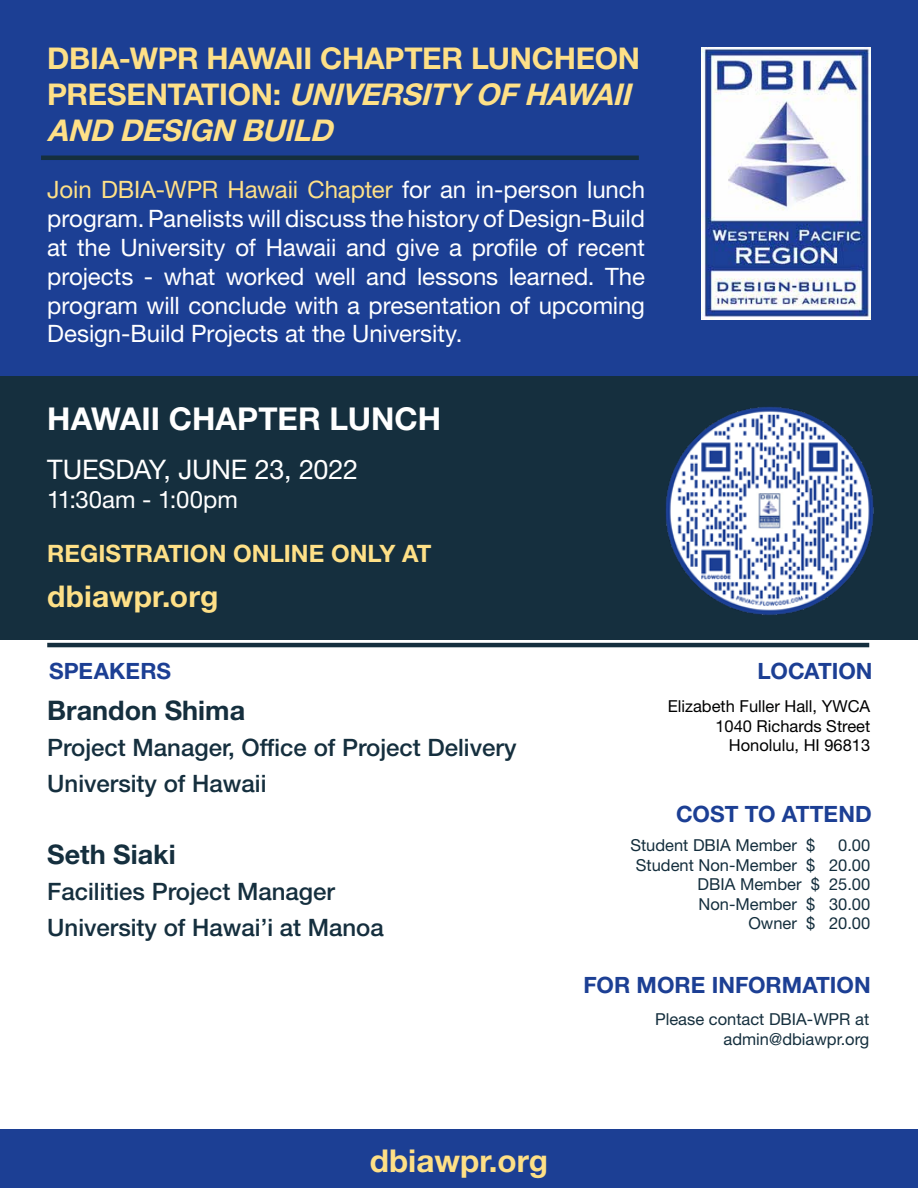
<style>
.page{position:relative;width:918px;height:1188px;background:#fff}
.page>*{position:absolute;margin:0;border:0;box-sizing:border-box;transform-origin:0 0}
.t1{font:700 31.5px "Helvetica Neue LT Std";color:#fff}
.t2{font:700 31.5px "Helvetica Neue LT Std";color:#fee086}
.t3{font:700 30px/36px "Helvetica Neue LT Std";letter-spacing:-.01em;color:#fee087;text-align:justify}
.t4{font:700 27px "Helvetica Neue LT Std";color:#152f3e}
.t5{font:27px "Helvetica Neue LT Std";letter-spacing:-.005em;color:#fff}
.t6{font:24px/28.8px "Helvetica Neue LT Std";letter-spacing:-.005em;color:#fff;text-align:justify}
.t7{font:500 24px/36px "Helvetica Neue LT Std";color:#152f3e}
.t8{font:700 24px "Helvetica Neue LT Std";color:#fee087}
.t9{font:700 22.5px "Helvetica Neue LT Std";color:#1c3f94}
.t10{font:16.5px/19.5px "Helvetica Neue LT Std";color:#152f3e}
.t11{font:16.5px/19.5px "Helvetica Neue LT Std";color:#000101;text-align:right}
.t12{font:16.5px/19.8px "Helvetica Neue LT Std";color:#142e3d;text-align:right}
.s1{font-style:italic}
.s2{color:#fee087}
</style>
<div class="page">
<div style="left:0;top:0;width:918px;height:376px;background:#1c3f94"></div>
<div style="left:0;top:1129px;width:918px;height:59px;background:#1c3f94"></div>
<div style="left:0;top:376px;width:918px;height:263px;background:#152f3e"></div>
<hr style="left:41px;top:156px;width:598px;height:4px;background:#152f3e">
<hr style="left:47px;top:643px;width:822px;height:4px;background:#152f3e">
<img style="left:701px;top:47px;width:170px;height:272px">
<img style="left:665px;top:406px;width:209px;height:209px">
<p class="t3" style="left:47px;top:39px;width:594px">DBIA-WPR HAWAII CHAPTER LUNCHEON P R E S E N TAT I O N : <span class="s1">UNIVERSITY OF HAWAII AND DESIGN BUILD</span></p>
<p class="t6" style="left:47px;top:175px;width:599px"><span class="s2">Join DBIA-WPR Hawaii Chapter</span> for an in-person lunch program. Panelists will discuss the history of Design-Build at the University of Hawaii and give a profile of recent projects - what worked well and lessons learned. The program will conclude with a presentation of upcoming Design-Build Projects at the University.</p>
<h1 class="t1" style="left:47px;top:399px;width:395px">HAWAII CHAPTER LUNCH</h1>
<p class="t5" style="left:47px;top:454px;width:313px">TUESDAY, JUNE 23, 2022</p>
<p class="t6" style="left:47px;top:485px;width:192px">11:30am - 1:00pm</p>
<p class="t8" style="left:47px;top:539px;width:386px">REGISTRATION ONLINE ONLY AT</p>
<p class="t3" style="left:47px;top:578px;width:173px">dbiawpr.org</p>
<p class="t9" style="left:49px;top:657px;width:124px">SPEAKERS</p>
<p class="t9" style="left:758px;top:657px;width:116px">LOCATION</p>
<p class="t4" style="left:47px;top:693px;width:199px">Brandon Shima</p>
<p class="t7" style="left:47px;top:729px;width:471px">Project Manager, Office of Project Delivery<br>University of Hawaii</p>
<p class="t4" style="left:47px;top:837px;width:130px">Seth Siaki</p>
<p class="t7" style="left:47px;top:873px;width:338px">Facilities Project Manager<br>University of Hawai’i at Manoa</p>
<p class="t11" style="left:668px;top:696px;width:204px">Elizabeth Fuller Hall, YWCA<br>1040 Richards Street<br>Honolulu, HI 96813</p>
<p class="t9" style="left:676px;top:801px;width:197px">COST TO ATTEND</p>
<p class="t12" style="left:630px;top:835px;width:186px">Student DBIA Member $</p>
<p class="t12" style="left:636px;top:835px;width:236px">0.00<br>Student Non-Member $ 20.00</p>
<p class="t10" style="left:698px;top:875px;width:174px">DBIA Member $ 25.00<br>Non-Member $ 30.00</p>
<p class="t12" style="left:748px;top:913px;width:123px">Owner $ 20.00</p>
<p class="t9" style="left:584px;top:971px;width:289px">FOR MORE INFORMATION</p>
<p class="t10" style="left:655px;top:1009px;width:216px;text-align:right">Please contact DBIA-WPR at admin@dbiawpr.org</p>
<h1 class="t2" style="left:370px;top:1142px;width:180px">dbiawpr.org</h1>
</div>
